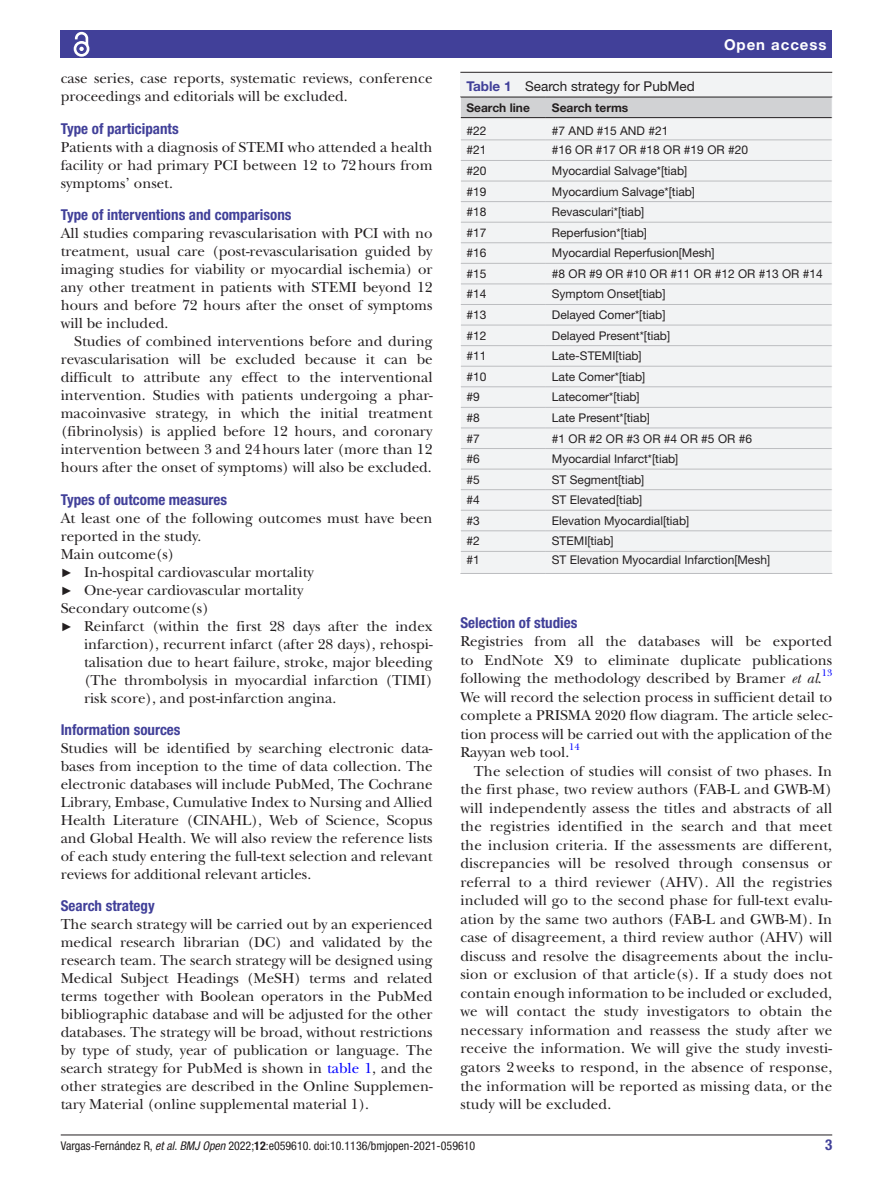
<style>
.page{position:relative;width:893px;height:1191px;background:#fff}
.page>*{position:absolute;margin:0;border:0;box-sizing:border-box;transform-origin:0 0}
.t1{font:15px/18px "New Baskerville";color:#231f20;text-align:justify}
.t2{font:700 condensed 15px "Helvetica Neue LT Std";color:#414099}
.t3{font:700 15px "Helvetica Neue LT Std";letter-spacing:.065em;color:#fff}
.t4{font:13.5px "Helvetica Neue LT Std";color:#231f20}
.t5{font:12px "Helvetica Neue LT Std";color:#231f20}
.t6{font:condensed 12px "Helvetica Neue LT Std";color:#231f20}
.t7{font:700 12px "Helvetica Neue LT Std";color:#231f20}
.t8{font:9.9px "New Baskerville";color:#00f}
.s1{font-family:"Arial";font-size:12px}
.s2{color:#00f}
.s3{font-weight:700;color:#414099}
.s4{font-style:italic}
.s5{font-weight:700}
</style>
<div class="page">
<hr style="left:61px;top:1134px;width:771px;height:1px;background:#231f20">
<div style="left:61px;top:31px;width:771px;height:27px;background:#414099"></div>
<svg style="left:73px;top:31px;width:17px;height:26px"></svg>
<div style="left:460px;top:73px;width:372px;height:500px;background:#f2f3f4"></div>
<hr style="left:460px;top:72px;width:372px;height:1px;background:#231f20">
<hr style="left:460px;top:573px;width:86px;height:1px;background:#bcbdc0">
<hr style="left:546px;top:573px;width:286px;height:1px;background:#bcbdc0">
<svg style="left:460px;top:97px;width:373px;height:476px"></svg>
<p class="t1" style="left:61px;top:69px;width:373px">case series, case reports, systematic reviews, conference proceedings and editorials will be excluded.</p>
<p class="t2" style="left:61px;top:119px;width:119px">Type of participants</p>
<p class="t1" style="left:61px;top:138px;width:373px">Patients with a diagnosis of STEMI who attended a health facility or had primary PCI between 12 to 72hours from symptoms’ onset.</p>
<p class="t2" style="left:61px;top:206px;width:232px">Type of interventions and comparisons</p>
<p class="t1" style="left:61px;top:224px;width:373px">All studies comparing revascularisation with PCI with no treatment, usual care (post-revascularisation guided by imaging studies for viability or myocardial ischemia) or any other treatment in patients with STEMI beyond 12 hours and before 72 hours after the onset of symptoms will be included.</p>
<p class="t1" style="left:61px;top:332px;width:373px;text-indent:14px">Studies of combined interventions before and during revascularisation will be excluded because it can be difficult to attribute any effect to the interventional intervention. Studies with patients undergoing a phar&shy;macoinvasive strategy, in which the initial treatment (fibrinolysis) is applied before 12 hours, and coronary intervention between 3 and 24hours later (more than 12 hours after the onset of symptoms) will also be excluded.</p>
<p class="t2" style="left:61px;top:490px;width:168px">Types of outcome measures</p>
<p class="t1" style="left:61px;top:509px;width:373px">At least one of the following outcomes must have been</p>
<p class="t1" style="left:61px;top:527px;width:142px">reported in the study.</p>
<p class="t1" style="left:61px;top:545px;width:115px">Main outcome(s)</p>
<p class="t1" style="left:61px;top:563px;width:255px"><span class="s1">►</span> In-hospital cardiovascular mortality</p>
<p class="t1" style="left:61px;top:581px;width:244px"><span class="s1">►</span> One-year cardiovascular mortality</p>
<p class="t1" style="left:61px;top:599px;width:150px">Secondary outcome(s)</p>
<p class="t1" style="left:61px;top:617px;width:373px"><span class="s1">►</span> Reinfarct (within the first 28 days after the index</p>
<p class="t1" style="left:84px;top:635px;width:350px">infarction), recurrent infarct (after 28 days), rehospi-</p>
<p class="t1" style="left:84px;top:653px;width:350px">talisation due to heart failure, stroke, major bleeding</p>
<p class="t1" style="left:84px;top:671px;width:350px">(The thrombolysis in myocardial infarction (TIMI)</p>
<p class="t1" style="left:84px;top:689px;width:254px">risk score), and post-infarction angina.</p>
<p class="t2" style="left:61px;top:720px;width:121px">Information sources</p>
<p class="t1" style="left:61px;top:739px;width:373px">Studies will be identified by searching electronic data&shy;bases from inception to the time of data collection. The electronic databases will include PubMed, The Cochrane Library, Embase, Cumulative Index to Nursing and Allied Health Literature (CINAHL), Web of Science, Scopus and Global Health. We will also review the reference lists of each study entering the full-text selection and relevant reviews for additional relevant articles.</p>
<p class="t2" style="left:61px;top:897px;width:95px">Search strategy</p>
<p class="t1" style="left:61px;top:915px;width:373px">The search strategy will be carried out by an experienced medical research librarian (DC) and validated by the research team. The search strategy will be designed using Medical Subject Headings (MeSH) terms and related terms together with Boolean operators in the PubMed bibliographic database and will be adjusted for the other databases. The strategy will be broad, without restrictions by type of study, year of publication or language. The search strategy for PubMed is shown in <span class="s2">table 1</span>, and the other strategies are described in the Online Supplemen&shy;tary Material (online supplemental material 1).</p>
<p class="t3" style="left:724px;top:35px;width:104px">Open access</p>
<p class="t4" style="left:466px;top:78px;width:230px"><span class="s3">Table 1</span> Search strategy for PubMed</p>
<p class="t7" style="left:466px;top:100px;width:65px">Search line</p>
<p class="t7" style="left:552px;top:100px;width:78px">Search terms</p>
<p class="t5" style="left:466px;top:124px;width:22px">#22</p>
<p class="t5" style="left:552px;top:124px;width:118px">#7 AND #15 AND #21</p>
<p class="t5" style="left:466px;top:143px;width:22px">#21</p>
<p class="t5" style="left:552px;top:143px;width:198px">#16 OR #17 OR #18 OR #19 OR #20</p>
<p class="t5" style="left:466px;top:164px;width:22px">#20</p>
<p class="t5" style="left:552px;top:164px;width:137px">Myocardial Salvage*[tiab]</p>
<p class="t5" style="left:466px;top:184px;width:22px">#19</p>
<p class="t5" style="left:552px;top:184px;width:145px">Myocardium Salvage*[tiab]</p>
<p class="t5" style="left:466px;top:205px;width:22px">#18</p>
<p class="t5" style="left:552px;top:205px;width:94px">Revasculari*[tiab]</p>
<p class="t5" style="left:466px;top:225px;width:22px">#17</p>
<p class="t5" style="left:552px;top:225px;width:97px">Reperfusion*[tiab]</p>
<p class="t5" style="left:466px;top:246px;width:22px">#16</p>
<p class="t5" style="left:552px;top:246px;width:164px">Myocardial Reperfusion[Mesh]</p>
<p class="t5" style="left:466px;top:266px;width:22px">#15</p>
<p class="t5" style="left:552px;top:266px;width:272px">#8 OR #9 OR #10 OR #11 OR #12 OR #13 OR #14</p>
<p class="t5" style="left:466px;top:287px;width:22px">#14</p>
<p class="t5" style="left:552px;top:287px;width:115px">Symptom Onset[tiab]</p>
<p class="t5" style="left:466px;top:308px;width:22px">#13</p>
<p class="t5" style="left:552px;top:308px;width:115px">Delayed Comer*[tiab]</p>
<p class="t5" style="left:466px;top:328px;width:22px">#12</p>
<p class="t5" style="left:552px;top:328px;width:120px">Delayed Present*[tiab]</p>
<p class="t5" style="left:466px;top:349px;width:22px">#11</p>
<p class="t5" style="left:552px;top:349px;width:91px">Late-STEMI[tiab]</p>
<p class="t5" style="left:466px;top:369px;width:22px">#10</p>
<p class="t5" style="left:552px;top:369px;width:95px">Late Comer*[tiab]</p>
<p class="t5" style="left:466px;top:390px;width:15px">#9</p>
<p class="t5" style="left:552px;top:390px;width:89px">Latecomer*[tiab]</p>
<p class="t5" style="left:466px;top:410px;width:15px">#8</p>
<p class="t5" style="left:552px;top:410px;width:100px">Late Present*[tiab]</p>
<p class="t5" style="left:466px;top:431px;width:15px">#7</p>
<p class="t5" style="left:552px;top:431px;width:202px">#1 OR #2 OR #3 OR #4 OR #5 OR #6</p>
<p class="t5" style="left:466px;top:452px;width:15px">#6</p>
<p class="t5" style="left:552px;top:452px;width:128px">Myocardial Infarct*[tiab]</p>
<p class="t5" style="left:466px;top:472px;width:15px">#5</p>
<p class="t5" style="left:552px;top:472px;width:94px">ST Segment[tiab]</p>
<p class="t5" style="left:466px;top:493px;width:15px">#4</p>
<p class="t5" style="left:552px;top:493px;width:92px">ST Elevated[tiab]</p>
<p class="t5" style="left:466px;top:513px;width:15px">#3</p>
<p class="t5" style="left:552px;top:513px;width:139px">Elevation Myocardial[tiab]</p>
<p class="t5" style="left:466px;top:534px;width:15px">#2</p>
<p class="t5" style="left:552px;top:534px;width:63px">STEMI[tiab]</p>
<p class="t5" style="left:466px;top:553px;width:15px">#1</p>
<p class="t5" style="left:552px;top:553px;width:220px">ST Elevation Myocardial Infarction[Mesh]</p>
<p class="t2" style="left:460px;top:613px;width:119px">Selection of studies</p>
<p class="t1" style="left:460px;top:632px;width:373px;line-height:18.5px">Registries from all the databases will be exported to EndNote X9 to eliminate duplicate publications following the methodology described by Bramer <span class="s4">et al</span>.</p>
<p class="t8" style="left:822px;top:667px;width:12px">13</p>
<p class="t1" style="left:460px;top:687px;width:373px;line-height:18.5px">We will record the selection process in sufficient detail to complete a PRISMA 2020 flow diagram. The article selec&shy;tion process will be carried out with the application of the Rayyan web tool.</p>
<p class="t8" style="left:569px;top:741px;width:12px">14</p>
<p class="t1" style="left:460px;top:761px;width:373px;line-height:18.5px;text-indent:14px">The selection of studies will consist of two phases. In the first phase, two review authors (FAB-L and GWB-M) will independently assess the titles and abstracts of all the registries identified in the search and that meet the inclusion criteria. If the assessments are different, discrepancies will be resolved through consensus or referral to a third reviewer (AHV). All the registries included will go to the second phase for full-text evalu&shy;ation by the same two authors (FAB-L and GWB-M). In case of disagreement, a third review author (AHV) will discuss and resolve the disagreements about the inclu&shy;sion or exclusion of that article(s). If a study does not contain enough information to be included or excluded, we will contact the study investigators to obtain the necessary information and reassess the study after we receive the information. We will give the study investi&shy;gators 2weeks to respond, in the absence of response, the information will be reported as missing data, or the study will be excluded.</p>
<p class="t6" style="left:61px;top:1138px;width:416px">Vargas-Fernández R, <span class="s4">et al</span>. <span class="s4">BMJ Open</span> 2022;<span class="s5">12</span>:e059610. doi:10.1136/bmjopen-2021-059610</p>
<p class="t2" style="left:825px;top:1135px;width:9px">3</p>
</div>
